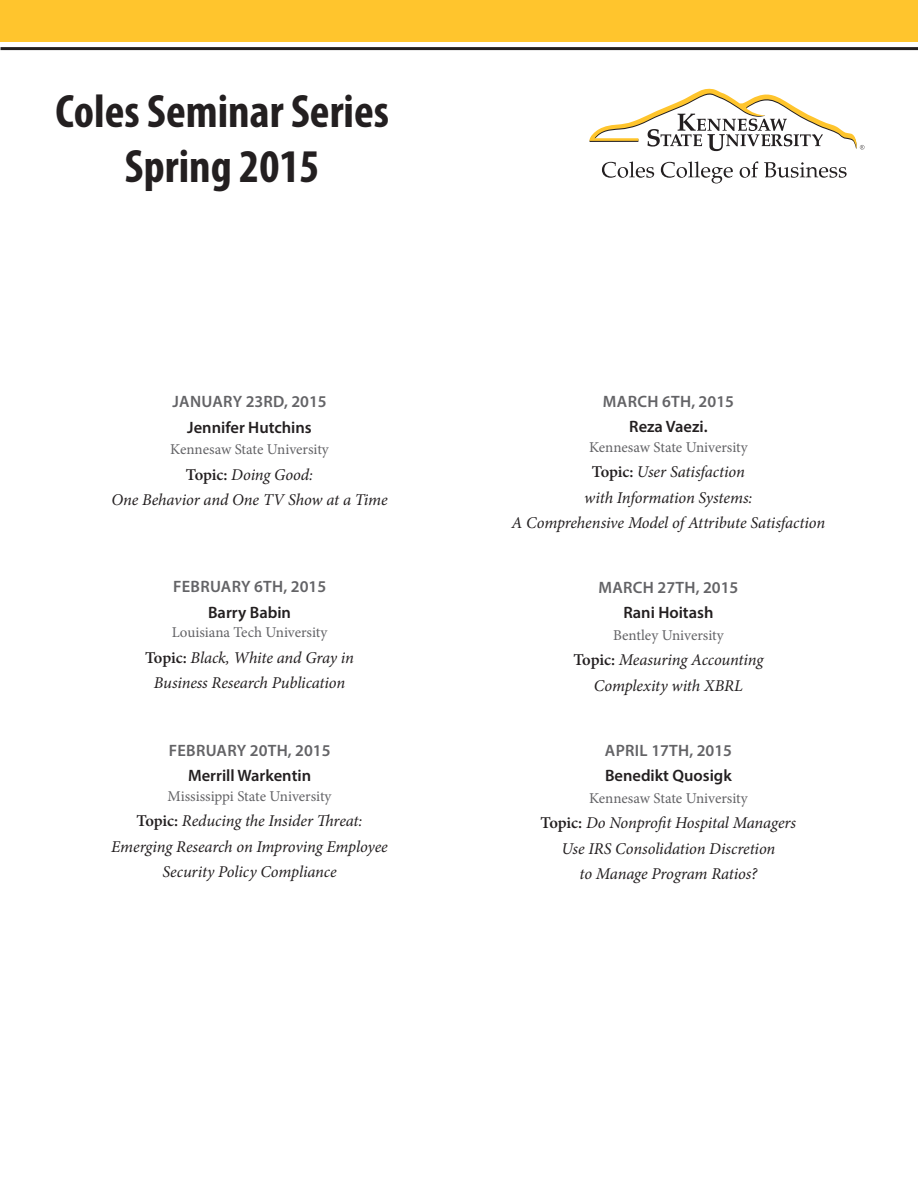
<style>
.page{position:relative;width:918px;height:1188px;background:#fff}
.page>*{position:absolute;margin:0;border:0;box-sizing:border-box;transform-origin:0 0}
.t1{font:700 condensed 47.1px/54.6px "Myriad Pro";color:#231f20;text-align:center}
.t2{font:italic 16.5px/25.5px "Minion Pro";letter-spacing:-.01em;color:#231f20;text-align:center}
.t3{font:600 16.5px "Myriad Pro";letter-spacing:.01em;color:#636366}
.t4{font:600 16.5px "Myriad Pro";color:#231f20}
.t5{font:15px "Minion Pro";letter-spacing:-.005em;color:#636366}
.s1{font-weight:600;font-style:normal}
</style>
<div class="page">
<svg style="left:602px;top:161px;width:52px;height:17px"></svg>
<svg style="left:661px;top:161px;width:72px;height:22px"></svg>
<svg style="left:740px;top:161px;width:18px;height:17px"></svg>
<svg style="left:764px;top:162px;width:83px;height:16px"></svg>
<svg style="left:589px;top:89px;width:275px;height:62px"></svg>
<div style="left:0;top:0;width:918px;height:41px;background:#ffc52d"></div>
<hr style="left:0;top:47px;width:918px;height:3px;background:#231f20">
<h1 class="t1" style="left:56px;top:83px;width:335px">Coles Seminar Series<br>Spring 2015</h1>
<p class="t3" style="left:173px;top:391px;width:156px">JANUARY 23RD, 2015</p>
<p class="t4" style="left:187px;top:417px;width:126px">Jennifer Hutchins</p>
<p class="t5" style="left:170px;top:440px;width:160px">Kennesaw State University</p>
<p class="t2" style="left:186px;top:462px;width:129px"><span class="s1">Topic:</span> Doing Good:</p>
<p class="t2" style="left:111px;top:487px;width:278px">One Behavior and One TV Show at a Time</p>
<p class="t3" style="left:173px;top:576px;width:155px">FEBRUARY 6TH, 2015</p>
<p class="t4" style="left:208px;top:602px;width:84px">Barry Babin</p>
<p class="t5" style="left:172px;top:622px;width:157px">Louisiana Tech University</p>
<p class="t2" style="left:145px;top:645px;width:210px"><span class="s1">Topic:</span> Black, White and Gray in</p>
<p class="t2" style="left:154px;top:670px;width:193px">Business Research Publication</p>
<p class="t3" style="left:169px;top:740px;width:163px">FEBRUARY 20TH, 2015</p>
<p class="t4" style="left:188px;top:765px;width:125px">Merrill Warkentin</p>
<p class="t5" style="left:168px;top:786px;width:165px">Mississippi State University</p>
<p class="t2" style="left:137px;top:808px;width:227px"><span class="s1">Topic:</span> Reducing the Insider Threat:</p>
<p class="t2" style="left:111px;top:834px;width:278px">Emerging Research on Improving Employee<br>Security Policy Compliance</p>
<p class="t3" style="left:603px;top:391px;width:133px">MARCH 6TH, 2015</p>
<p class="t4" style="left:629px;top:416px;width:80px">Reza Vaezi.</p>
<p class="t5" style="left:589px;top:437px;width:160px">Kennesaw State University</p>
<p class="t2" style="left:592px;top:459px;width:154px"><span class="s1">Topic:</span> User Satisfaction</p>
<p class="t2" style="left:584px;top:485px;width:170px">with Information Systems:</p>
<p class="t2" style="left:511px;top:510px;width:315px">A Comprehensive Model of Attribute Satisfaction</p>
<p class="t3" style="left:599px;top:577px;width:141px">MARCH 27TH, 2015</p>
<p class="t4" style="left:623px;top:602px;width:92px">Rani Hoitash</p>
<p class="t5" style="left:613px;top:625px;width:112px">Bentley University</p>
<p class="t2" style="left:573px;top:647px;width:191px"><span class="s1">Topic:</span> Measuring Accounting</p>
<p class="t2" style="left:594px;top:673px;width:151px">Complexity with XBRL</p>
<p class="t3" style="left:605px;top:740px;width:129px">APRIL 17TH, 2015</p>
<p class="t4" style="left:605px;top:765px;width:128px">Benedikt Quosigk</p>
<p class="t5" style="left:589px;top:788px;width:160px">Kennesaw State University</p>
<p class="t2" style="left:541px;top:810px;width:257px"><span class="s1">Topic:</span> Do Nonprofit Hospital Managers</p>
<p class="t2" style="left:561px;top:836px;width:216px">Use IRS Consolidation Discretion</p>
<p class="t2" style="left:579px;top:861px;width:179px">to Manage Program Ratios?</p>
</div>
